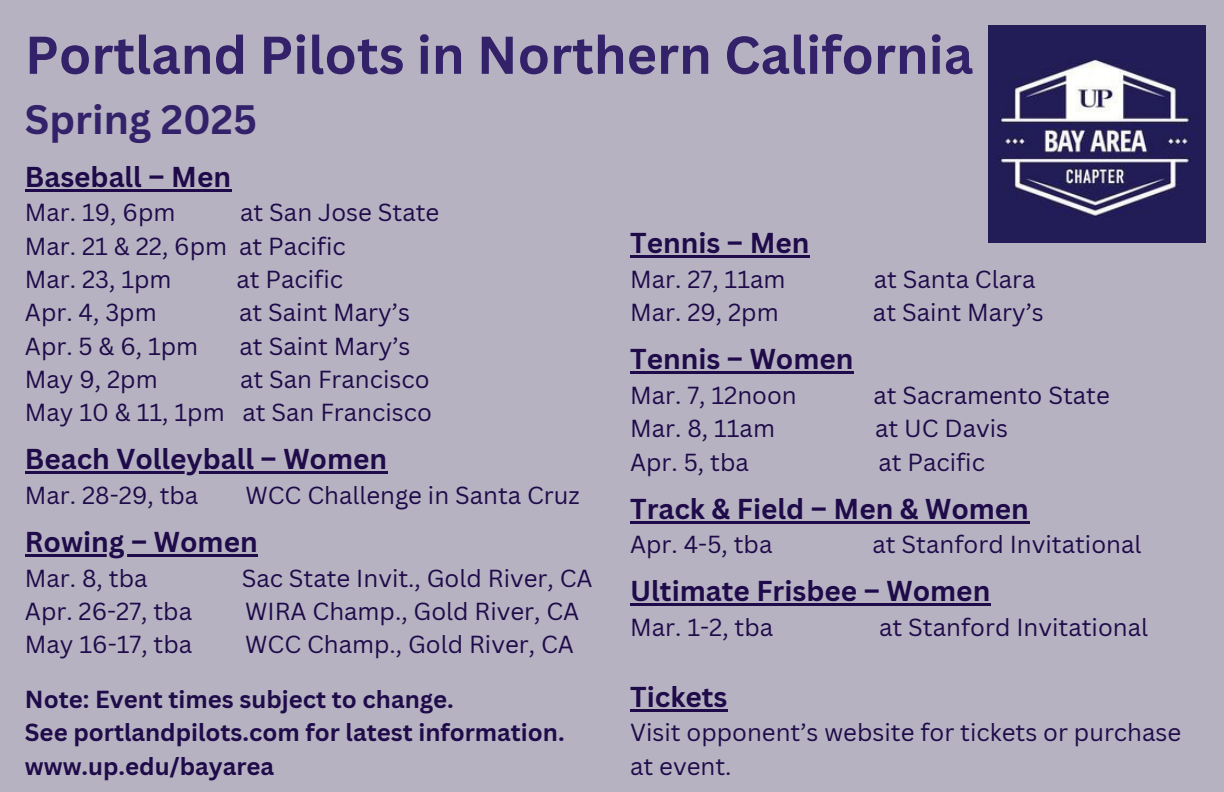
<style>
.page{position:relative;width:1224px;height:792px;background:#b6b2c1}
.page>*{position:absolute;margin:0;border:0;box-sizing:border-box;transform-origin:0 0}
.t1{font:700 52px "Canva Sans";color:#33216a}
.t2{font:700 40px "Canva Sans";color:#33216a}
.t3{font:700 28px "Canva Sans";color:#1f0b4a}
.t4{font:24px/33.4px "Canva Sans";color:#1f0b4a}
.t5{font:700 24px/33.4px "Canva Sans";color:#1f0b4a}
</style>
<div class="page">
<hr style="left:630px;top:255px;width:180px;height:3px;background:#1f0b4a">
<hr style="left:630px;top:371px;width:224px;height:3px;background:#1f0b4a">
<hr style="left:630px;top:521px;width:399px;height:2px;background:#1f0b4a">
<hr style="left:630px;top:603px;width:361px;height:3px;background:#1f0b4a">
<hr style="left:630px;top:709px;width:98px;height:2px;background:#1f0b4a">
<img style="left:988px;top:25px;width:218px;height:218px">
<hr style="left:25px;top:189px;width:206px;height:2px;background:#1f0b4a">
<hr style="left:25px;top:471px;width:363px;height:3px;background:#1f0b4a">
<hr style="left:25px;top:554px;width:233px;height:3px;background:#1f0b4a">
<p class="t1" style="left:25px;top:18px;width:950px">Portland Pilots in Northern California</p>
<p class="t2" style="left:25px;top:91px;width:234px">Spring 2025</p>
<p class="t3" style="left:25px;top:157px;width:208px">Baseball – Men</p>
<p class="t4" style="left:25px;top:195px;width:152px">Mar. 19, 6pm</p>
<p class="t4" style="left:240px;top:195px;width:201px">at San Jose State</p>
<p class="t4" style="left:25px;top:229px;width:322px">Mar. 21 &amp; 22, 6pm at Pacific</p>
<h2 class="t4" style="left:25px;top:262px;width:148px">Mar. 23, 1pm</h2>
<h2 class="t4" style="left:236px;top:262px;width:108px">at Pacific</h2>
<p class="t4" style="left:25px;top:295px;width:133px">Apr. 4, 3pm</p>
<p class="t4" style="left:239px;top:295px;width:172px">at Saint Mary’s</p>
<p class="t4" style="left:25px;top:329px;width:175px">Apr. 5 &amp; 6, 1pm</p>
<p class="t4" style="left:240px;top:329px;width:172px">at Saint Mary’s</p>
<p class="t4" style="left:25px;top:362px;width:134px">May 9, 2pm</p>
<p class="t4" style="left:240px;top:362px;width:191px">at San Francisco</p>
<p class="t4" style="left:25px;top:395px;width:409px">May 10 &amp; 11, 1pm at San Francisco</p>
<p class="t3" style="left:25px;top:439px;width:364px">Beach Volleyball – Women</p>
<p class="t4" style="left:25px;top:478px;width:175px">Mar. 28-29, tba</p>
<p class="t4" style="left:245px;top:478px;width:336px">WCC Challenge in Santa Cruz</p>
<p class="t3" style="left:25px;top:522px;width:234px">Rowing – Women</p>
<p class="t4" style="left:25px;top:561px;width:124px">Mar. 8, tba</p>
<p class="t4" style="left:242px;top:561px;width:352px">Sac State Invit., Gold River, CA</p>
<p class="t4" style="left:25px;top:594px;width:169px">Apr. 26-27, tba</p>
<p class="t4" style="left:245px;top:594px;width:336px">WIRA Champ., Gold River, CA</p>
<p class="t4" style="left:25px;top:627px;width:169px">May 16-17, tba</p>
<p class="t4" style="left:245px;top:627px;width:330px">WCC Champ., Gold River, CA</p>
<p class="t5" style="left:25px;top:682px;width:541px">Note: Event times subject to change.<br>See portlandpilots.com for latest information. www.up.edu/bayarea</p>
<h1 class="t3" style="left:630px;top:223px;width:181px">Tennis – Men</h1>
<p class="t4" style="left:630px;top:262px;width:157px">Mar. 27, 11am</p>
<p class="t4" style="left:874px;top:262px;width:163px">at Santa Clara</p>
<p class="t4" style="left:630px;top:295px;width:150px">Mar. 29, 2pm</p>
<p class="t4" style="left:873px;top:295px;width:172px">at Saint Mary’s</p>
<p class="t3" style="left:630px;top:339px;width:225px">Tennis – Women</p>
<p class="t4" style="left:630px;top:378px;width:168px">Mar. 7, 12noon</p>
<p class="t4" style="left:873px;top:378px;width:238px">at Sacramento State</p>
<p class="t4" style="left:630px;top:411px;width:146px">Mar. 8, 11am</p>
<p class="t4" style="left:875px;top:411px;width:135px">at UC Davis</p>
<p class="t4" style="left:630px;top:445px;width:120px">Apr. 5, tba</p>
<p class="t4" style="left:878px;top:445px;width:108px">at Pacific</p>
<p class="t3" style="left:630px;top:489px;width:400px">Track &amp; Field – Men &amp; Women</p>
<p class="t4" style="left:630px;top:527px;width:144px">Apr. 4-5, tba</p>
<p class="t4" style="left:873px;top:527px;width:270px">at Stanford Invitational</p>
<p class="t3" style="left:630px;top:571px;width:362px">Ultimate Frisbee – Women</p>
<p class="t4" style="left:630px;top:610px;width:145px">Mar. 1-2, tba</p>
<p class="t4" style="left:879px;top:610px;width:270px">at Stanford Invitational</p>
<p class="t3" style="left:630px;top:677px;width:99px">Tickets</p>
<p class="t4" style="left:630px;top:715px;width:553px">Visit opponent’s website for tickets or purchase at event.</p>
</div>
